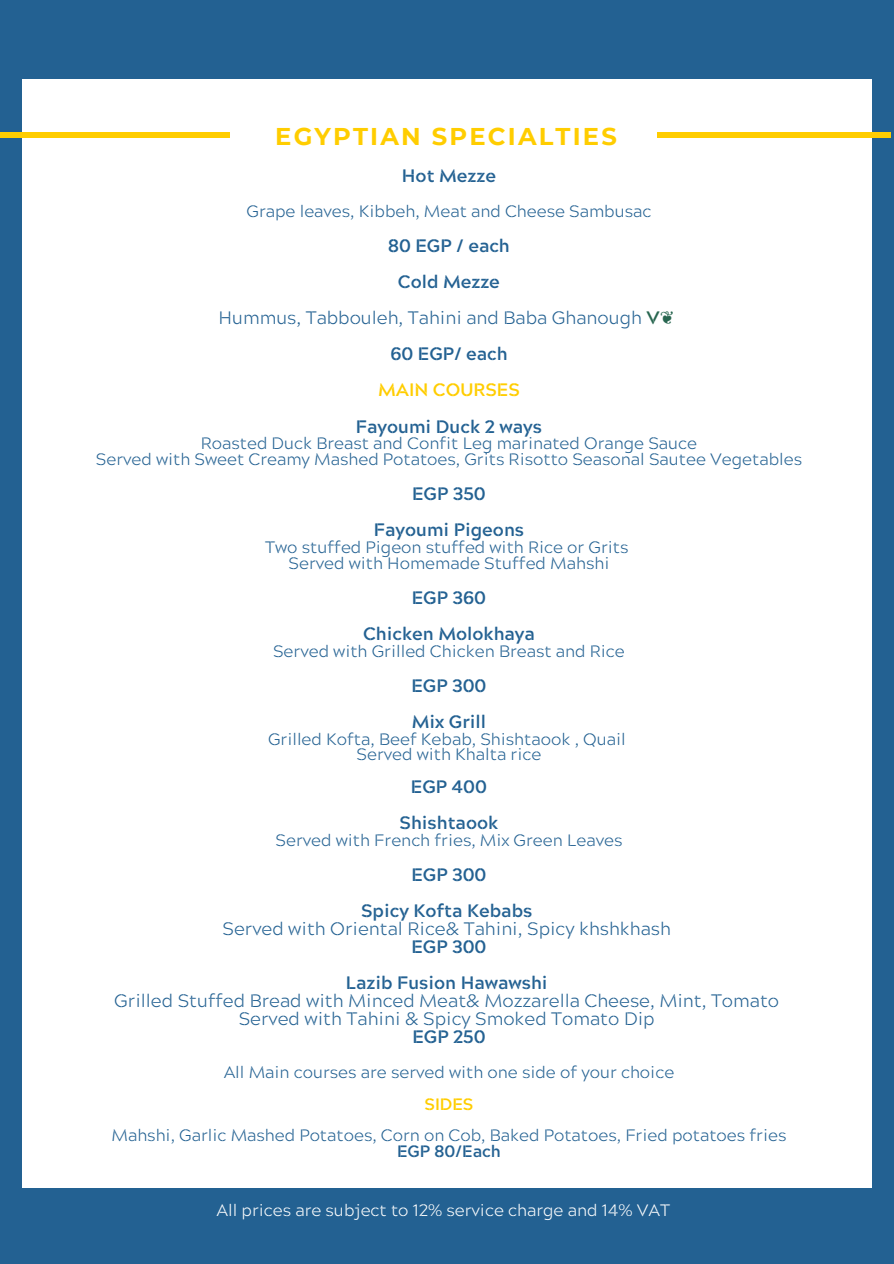
<style>
.page{position:relative;width:894px;height:1264px;background:#fff}
.page>*{position:absolute;margin:0;border:0;box-sizing:border-box;transform-origin:0 0}
.t1{font:700 24.3px "Montserrat";letter-spacing:.09em;color:#ffcd00}
.t2{font:300 18px "Acherus Militant 1";color:#236192}
.t3{font:700 18px "Acherus Militant 1";color:#236192}
.t4{font:700 18px "Acherus Militant 1";color:#ffcd00}
.t5{font:300 16.5px "Acherus Militant 1";color:#236192}
.t6{font:300 16.5px "Acherus Militant 1";color:#fff}
.t7{font:700 16.5px "Acherus Militant 1";color:#236192}
.t8{font:700 16.5px "Acherus Militant 1";color:#ffcd00}
.s1{font-weight:700;color:#286650}
.s2{font-family:"DejaVu Sans";font-weight:400;color:#286650}
</style>
<div class="page">
<div style="left:0;top:0;width:893px;height:1263px;background:#236192"></div>
<div style="left:23px;top:79px;width:847px;height:1108px;background:#fff"></div>
<hr style="left:657px;top:133px;width:233px;height:4px;background:#ffcd00">
<hr style="left:0;top:133px;width:229px;height:4px;background:#ffcd00">
<p class="t1" style="left:275px;top:121px;width:343px">EGYPTIAN SPECIALTIES</p>
<p class="t3" style="left:402px;top:169px;width:95px">Hot Mezze</p>
<p class="t5" style="left:246px;top:205px;width:406px">Grape leaves, Kibbeh, Meat and Cheese Sambusac</p>
<p class="t3" style="left:388px;top:239px;width:123px">80 EGP / each</p>
<p class="t3" style="left:398px;top:275px;width:103px">Cold Mezze</p>
<p class="t2" style="left:218px;top:311px;width:457px">Hummus, Tabbouleh, Tahini and Baba Ghanough <span class="s1">V</span><span class="s2">❦</span></p>
<p class="t3" style="left:390px;top:347px;width:119px">60 EGP/ each</p>
<p class="t4" style="left:378px;top:383px;width:143px">MAIN COURSES</p>
<p class="t3" style="left:356px;top:419px;width:187px">Fayoumi Duck 2 ways</p>
<p class="t5" style="left:201px;top:437px;width:498px">Roasted Duck Breast and Confit Leg marinated Orange Sauce</p>
<p class="t5" style="left:96px;top:453px;width:707px">Served with Sweet Creamy Mashed Potatoes, Grits Risotto Seasonal Sautee Vegetables</p>
<p class="t3" style="left:412px;top:487px;width:75px">EGP 350</p>
<p class="t3" style="left:374px;top:523px;width:152px">Fayoumi Pigeons</p>
<p class="t5" style="left:265px;top:541px;width:365px">Two stuffed Pigeon stuffed with Rice or Grits</p>
<p class="t5" style="left:288px;top:557px;width:322px">Served with Homemade Stuffed Mahshi</p>
<p class="t3" style="left:411px;top:590px;width:76px">EGP 360</p>
<p class="t3" style="left:363px;top:626px;width:173px">Chicken Molokhaya</p>
<p class="t5" style="left:273px;top:644px;width:353px">Served with Grilled Chicken Breast and Rice</p>
<p class="t3" style="left:411px;top:678px;width:77px">EGP 300</p>
<p class="t3" style="left:411px;top:714px;width:76px">Mix Grill</p>
<p class="t5" style="left:268px;top:732px;width:359px">Grilled Kofta, Beef Kebab, Shishtaook , Quail</p>
<p class="t5" style="left:356px;top:748px;width:186px">Served with Khalta rice</p>
<p class="t3" style="left:411px;top:780px;width:78px">EGP 400</p>
<p class="t3" style="left:399px;top:816px;width:100px">Shishtaook</p>
<p class="t5" style="left:275px;top:834px;width:348px">Served with French fries, Mix Green Leaves</p>
<p class="t3" style="left:411px;top:867px;width:77px">EGP 300</p>
<p class="t3" style="left:361px;top:903px;width:173px">Spicy Kofta Kebabs</p>
<p class="t2" style="left:222px;top:921px;width:449px">Served with Oriental Rice&amp; Tahini, Spicy khshkhash</p>
<p class="t3" style="left:411px;top:939px;width:77px">EGP 300</p>
<p class="t3" style="left:346px;top:976px;width:203px">Lazib Fusion Hawawshi</p>
<p class="t2" style="left:114px;top:994px;width:666px">Grilled Stuffed Bread with Minced Meat&amp; Mozzarella Cheese, Mint, Tomato</p>
<p class="t2" style="left:239px;top:1012px;width:417px">Served with Tahini &amp; Spicy Smoked Tomato Dip</p>
<p class="t3" style="left:412px;top:1030px;width:75px">EGP 250</p>
<p class="t5" style="left:223px;top:1066px;width:452px">All Main courses are served with one side of your choice</p>
<p class="t8" style="left:424px;top:1097px;width:51px">SIDES</p>
<p class="t5" style="left:111px;top:1129px;width:676px">Mahshi, Garlic Mashed Potatoes, Corn on Cob, Baked Potatoes, Fried potatoes fries</p>
<p class="t7" style="left:397px;top:1144px;width:105px">EGP 80/Each</p>
<p class="t6" style="left:216px;top:1204px;width:455px">All prices are subject to 12% service charge and 14% VAT</p>
</div>
